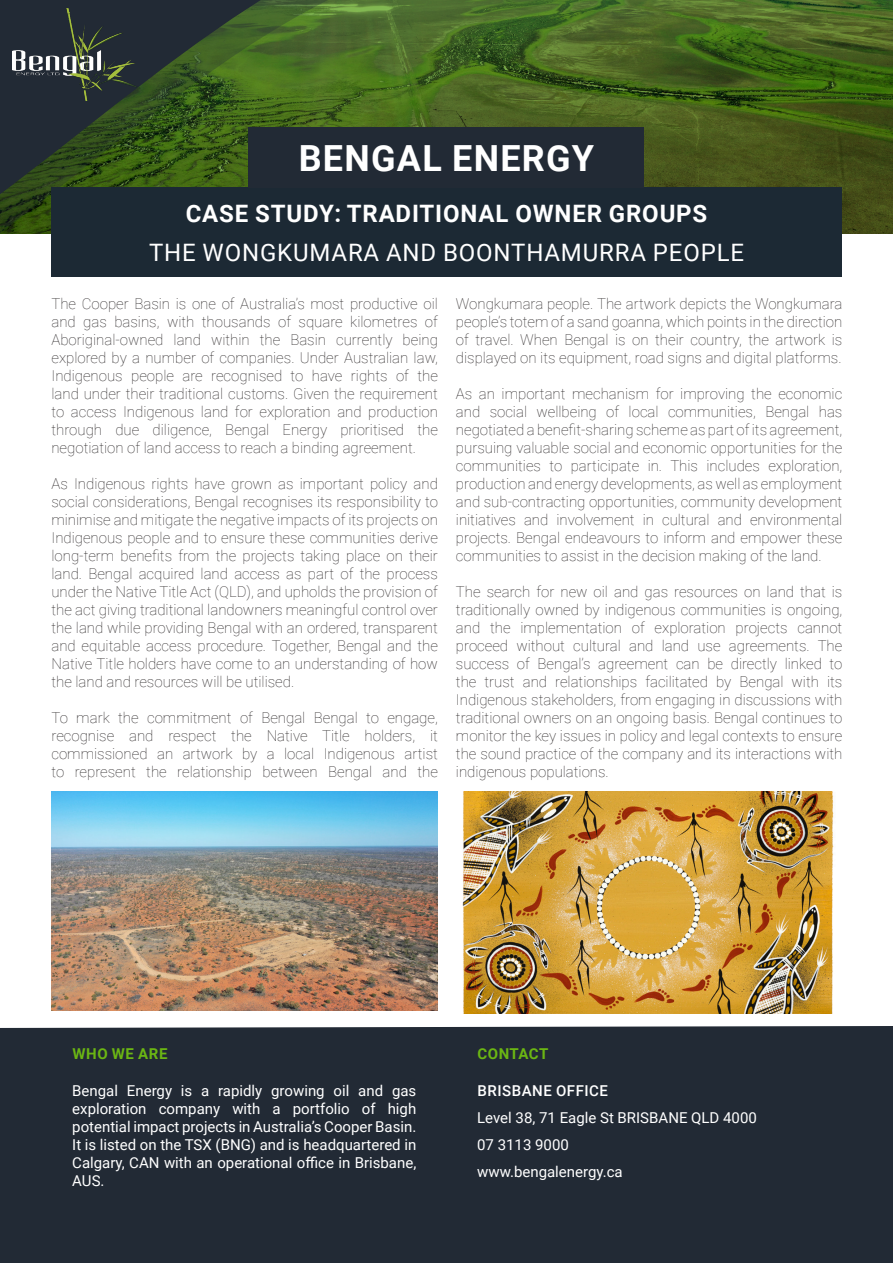
<style>
.page{position:relative;width:893px;height:1263px;background:#fff}
.page>*{position:absolute;margin:0;border:0;box-sizing:border-box;transform-origin:0 0}
.t1{font:700 36px "Roboto";letter-spacing:.035em;color:#fff}
.t2{font:24px "Roboto";letter-spacing:.035em;color:#fff}
.t3{font:700 24px "Roboto";letter-spacing:.035em;color:#fff}
.t4{font:100 15px/18px "Roboto";color:#231f20;text-align:justify}
.t5{font:15px/18px "Roboto";color:#fff;text-align:justify}
.t6{font:700 15px "Roboto";letter-spacing:.035em;color:#6bb613}
.t7{font:500 15px "Roboto";letter-spacing:.035em;color:#fff}
</style>
<div class="page">
<div style="left:0;top:1026px;width:893px;height:237px;background:#222a35"></div>
<svg style="left:0;top:0;width:893px;height:234px"></svg>
<div style="left:51px;top:188px;width:791px;height:89px;background:#1c2934"></div>
<img style="left:12px;top:9px;width:129px;height:91px">
<div style="left:249px;top:128px;width:395px;height:60px;background:#222a35"></div>
<img style="left:51px;top:791px;width:387px;height:219px">
<img style="left:462px;top:791px;width:372px;height:222px">
<p class="t1" style="left:299px;top:133px;width:297px">BENGAL ENERGY</p>
<p class="t3" style="left:186px;top:197px;width:523px">CASE STUDY: TRADITIONAL OWNER GROUPS</p>
<p class="t2" style="left:149px;top:236px;width:596px">THE WONGKUMARA AND BOONTHAMURRA PEOPLE</p>
<p class="t4" style="left:51px;top:294px;width:388px">The Cooper Basin is one of Australia’s most productive oil and gas basins, with thousands of square kilometres of Aboriginal-owned land within the Basin currently being explored by a number of companies. Under Australian law, Indigenous people are recognised to have rights of the land under their traditional customs. Given the requirement to access Indigenous land for exploration and production through due diligence, Bengal Energy prioritised the negotiation of land access to reach a binding agreement.</p>
<p class="t4" style="left:51px;top:474px;width:388px">As Indigenous rights have grown as important policy and social considerations, Bengal recognises its responsibility to minimise and mitigate the negative impacts of its projects on Indigenous people and to ensure these communities derive long-term benefits from the projects taking place on their land. Bengal acquired land access as part of the process under the Native Title Act (QLD), and upholds the provision of the act giving traditional landowners meaningful control over the land while providing Bengal with an ordered, transparent and equitable access procedure. Together, Bengal and the Native Title holders have come to an understanding of how the land and resources will be utilised.</p>
<p class="t4" style="left:51px;top:708px;width:388px">To mark the commitment of Bengal Bengal to engage, recognise and respect the Native Title holders, it commissioned an artwork by a local Indigenous artist to represent the relationship between Bengal and the</p>
<p class="t4" style="left:456px;top:294px;width:388px">Wongkumara people. The artwork depicts the Wongkumara people’s totem of a sand goanna, which points in the direction of travel. When Bengal is on their country, the artwork is displayed on its equipment, road signs and digital platforms.</p>
<p class="t4" style="left:456px;top:384px;width:388px">As an important mechanism for improving the economic and social wellbeing of local communities, Bengal has negotiated a benefit-sharing scheme as part of its agreement, pursuing valuable social and economic opportunities for the communities to participate in. This includes exploration, production and energy developments, as well as employment and sub-contracting opportunities, community development initiatives and involvement in cultural and environmental projects. Bengal endeavours to inform and empower these communities to assist in the decision making of the land.</p>
<p class="t4" style="left:456px;top:582px;width:388px">The search for new oil and gas resources on land that is traditionally owned by indigenous communities is ongoing, and the implementation of exploration projects cannot proceed without cultural and land use agreements. The success of Bengal’s agreement can be directly linked to the trust and relationships facilitated by Bengal with its Indigenous stakeholders, from engaging in discussions with traditional owners on an ongoing basis. Bengal continues to monitor the key issues in policy and legal contexts to ensure the sound practice of the company and its interactions with indigenous populations.</p>
<p class="t6" style="left:73px;top:1044px;width:96px">WHO WE ARE</p>
<p class="t5" style="left:72px;top:1080px;width:346px">Bengal Energy is a rapidly growing oil and gas exploration company with a portfolio of high potential impact projects in Australia’s Cooper Basin.<br>It is listed on the TSX (BNG) and is headquartered in Calgary, CAN with an operational office in Brisbane, AUS.</p>
<p class="t6" style="left:477px;top:1044px;width:72px">CONTACT</p>
<p class="t7" style="left:477px;top:1080px;width:132px">BRISBANE OFFICE</p>
<p class="t5" style="left:477px;top:1107px;width:281px">Level 38, 71 Eagle St BRISBANE QLD 4000</p>
<p class="t5" style="left:477px;top:1134px;width:93px">07 3113 9000</p>
<p class="t5" style="left:477px;top:1161px;width:147px">www.bengalenergy.ca</p>
</div>
